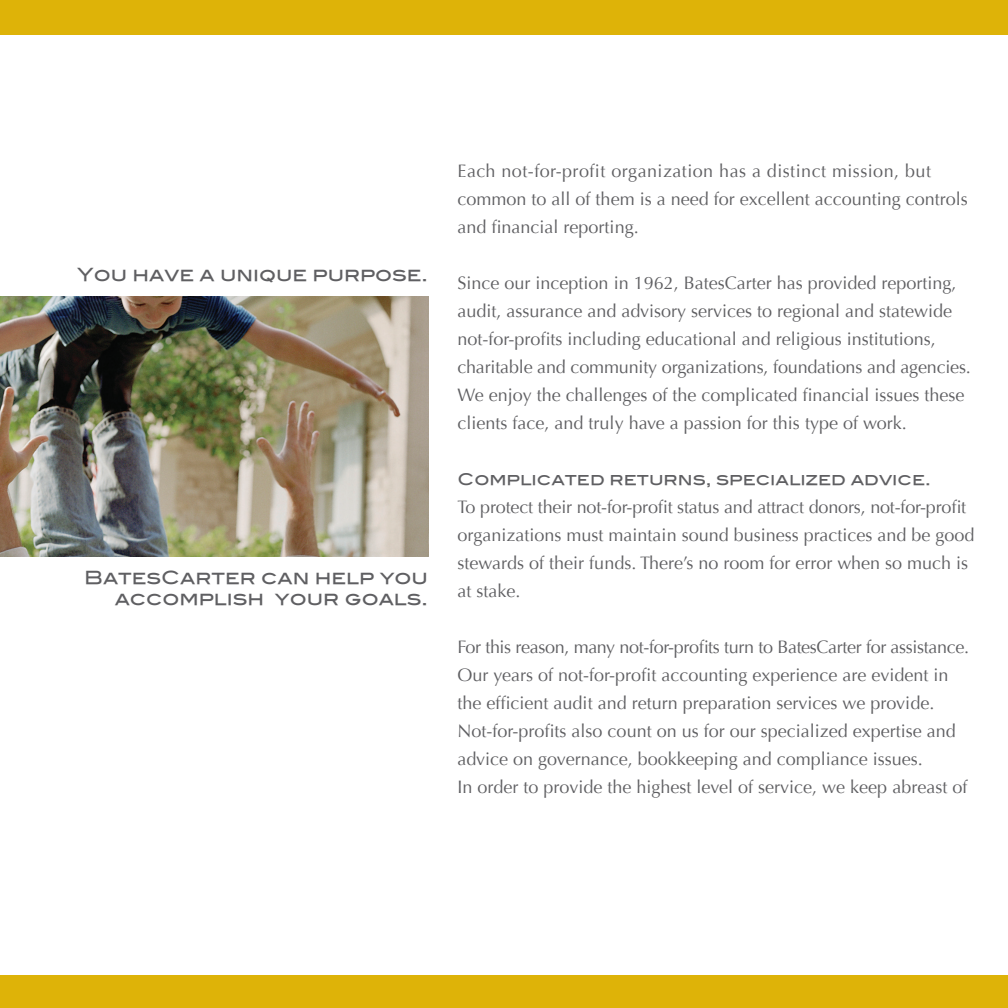
<style>
.page{position:relative;width:1008px;height:1008px;background:#fff}
.page>*{position:absolute;margin:0;border:0;box-sizing:border-box;transform-origin:0 0}
.t1{font:18px/28px "Optima";color:#5f5f62}
.t2{font:18px/21.6px "Blair Md ITCTT Medium";color:#5f5f62;text-align:right}
.t3{font:18px "Optima";letter-spacing:.025em;color:#5f5f62}
.t4{font:16px "Blair Md ITCTT Medium";color:#5f5f62}
</style>
<div class="page">
<div style="left:0;top:0;width:1008px;height:34px;background:#deb308"></div>
<div style="left:0;top:975px;width:1008px;height:33px;background:#deb308"></div>
<img style="left:0;top:296px;width:429px;height:260px">
<p class="t2" style="left:77px;top:262px;width:352px">You have a unique purpose.</p>
<p class="t2" style="left:84px;top:565px;width:345px">BatesCarter can help you accomplish your goals.</p>
<p class="t3" style="left:458px;top:160px;width:475px">Each not-for-profit organization has a distinct mission, but</p>
<p class="t1" style="left:458px;top:185px;width:512px">common to all of them is a need for excellent accounting controls and financial reporting.</p>
<p class="t1" style="left:458px;top:269px;width:515px">Since our inception in 1962, BatesCarter has provided reporting, audit, assurance and advisory services to regional and statewide not-for-profits including educational and religious institutions, charitable and community organizations, foundations and agencies.<br>We enjoy the challenges of the complicated financial issues these clients face, and truly have a passion for this type of work.</p>
<p class="t4" style="left:458px;top:466px;width:475px">Complicated returns, specialized advice.</p>
<p class="t1" style="left:458px;top:493px;width:519px">To protect their not-for-profit status and attract donors, not-for-profit organizations must maintain sound business practices and be good stewards of their funds. There’s no room for error when so much is at stake.</p>
<p class="t1" style="left:458px;top:633px;width:513px">For this reason, many not-for-profits turn to BatesCarter for assistance.<br>Our years of not-for-profit accounting experience are evident in the efficient audit and return preparation services we provide.</p>
<p class="t1" style="left:458px;top:717px;width:500px">Not-for-profits also count on us for our specialized expertise and advice on governance, bookkeeping and compliance issues.</p>
<p class="t1" style="left:458px;top:773px;width:511px">In order to provide the highest level of service, we keep abreast of</p>
</div>
